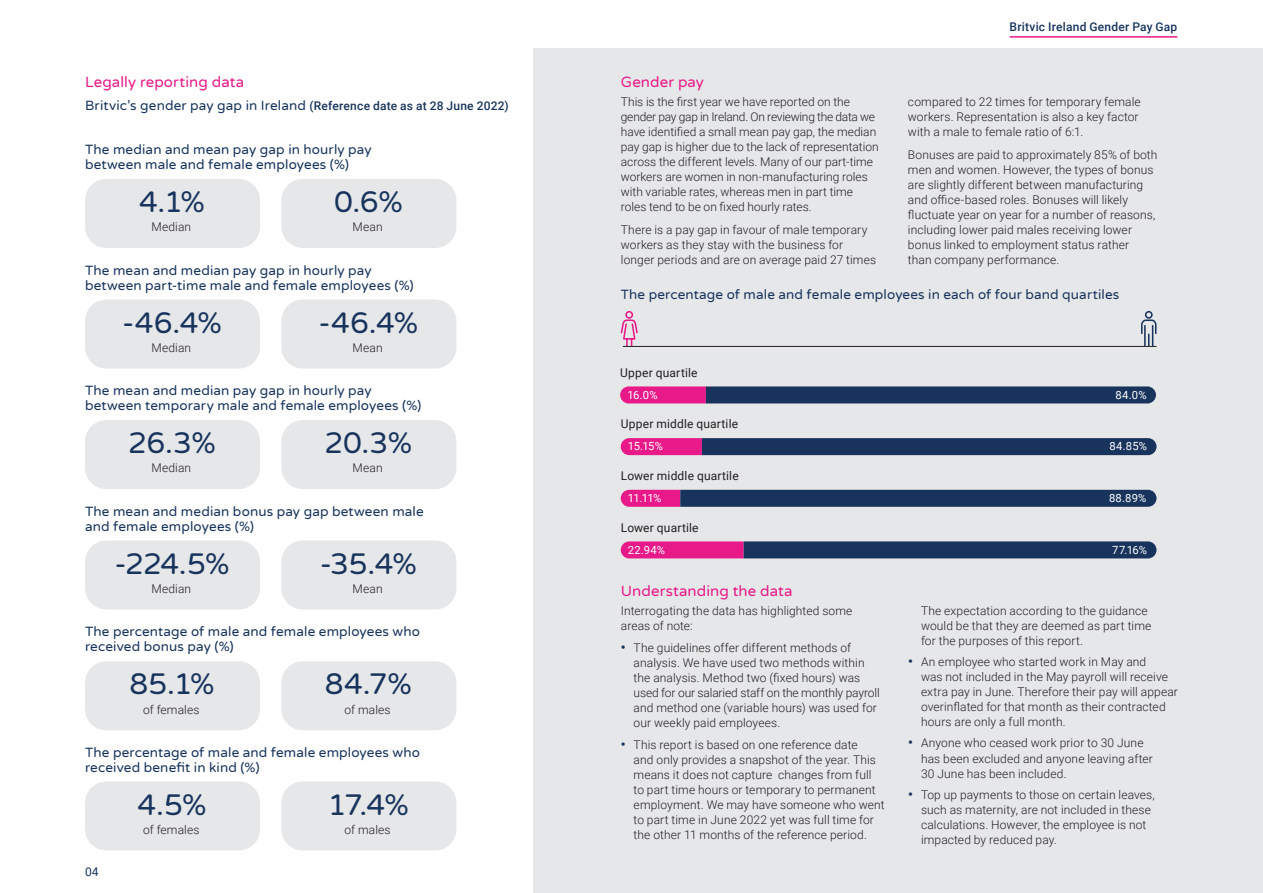
<style>
.page{position:relative;width:1263px;height:893px;background:#fff}
.page>*{position:absolute;margin:0;border:0;box-sizing:border-box;transform-origin:0 0}
.Factoid_Mid_Fig_cent{font:30px "Varela Round";letter-spacing:-.015em;color:#18345d}
.Subhead_1{font:15px "Varela Round";letter-spacing:.005em;color:#e81989}
.Subhead_2{font:13.5px/15px "Varela Round";letter-spacing:.01em;color:#18345d}
.Body_Text{font:300 12px/15px "Roboto";letter-spacing:.01em;color:#231f20}
.Body_text_centred{font:300 12px "Roboto";letter-spacing:.01em;color:#231f20}
.Body_Text-2{font:12px "Roboto";letter-spacing:.015em;color:#231f20}
.Navigation_tab_ON_Fi{font:500 12px "Roboto";letter-spacing:.02em;color:#18345d}
.t1{font:12px "Roboto";color:#18345d}
.Chart_Value{font:11.25px "Roboto";letter-spacing:.015em;color:#fff}
.s1{font-family:"Roboto";font-weight:500;font-size:12px}
.s2{font-weight:700;font-size:13.5px;color:#18345d}
</style>
<div class="page">
<div style="left:533px;top:0;width:730px;height:893px;background:#e6e7e9"></div>
<div style="left:0;top:0;width:1263px;height:48px;background:#fff"></div>
<hr style="left:1009px;top:36px;width:168px;height:2px;background:#e81989">
<div style="left:85px;top:179px;width:175px;height:69px;background:#e6e7e9;border-radius:21px"></div>
<div style="left:281px;top:179px;width:175px;height:69px;background:#e6e7e9;border-radius:21px"></div>
<div style="left:85px;top:300px;width:175px;height:69px;background:#e6e7e9;border-radius:21px"></div>
<div style="left:281px;top:300px;width:175px;height:69px;background:#e6e7e9;border-radius:21px"></div>
<div style="left:85px;top:420px;width:175px;height:69px;background:#e6e7e9;border-radius:21px"></div>
<div style="left:281px;top:420px;width:175px;height:69px;background:#e6e7e9;border-radius:21px"></div>
<div style="left:85px;top:540px;width:175px;height:69px;background:#e6e7e9;border-radius:21px"></div>
<div style="left:281px;top:540px;width:175px;height:69px;background:#e6e7e9;border-radius:21px"></div>
<div style="left:281px;top:661px;width:175px;height:69px;background:#e6e7e9;border-radius:21px"></div>
<div style="left:85px;top:661px;width:175px;height:69px;background:#e6e7e9;border-radius:21px"></div>
<div style="left:281px;top:781px;width:175px;height:69px;background:#e6e7e9;border-radius:21px"></div>
<div style="left:85px;top:781px;width:175px;height:69px;background:#e6e7e9;border-radius:21px"></div>
<svg style="left:620px;top:386px;width:536px;height:17px;background:#3e3668"></svg>
<svg style="left:621px;top:438px;width:535px;height:17px;background:#393265"></svg>
<svg style="left:621px;top:490px;width:535px;height:17px;background:#313464"></svg>
<svg style="left:621px;top:541px;width:535px;height:17px;background:#4c336b"></svg>
<svg style="left:1140px;top:319px;width:17px;height:28px"></svg>
<div style="left:1145px;top:311px;width:8px;height:8px;border:2px solid #18345d;border-radius:50%"></div>
<svg style="left:620px;top:319px;width:18px;height:28px"></svg>
<div style="left:625px;top:311px;width:8px;height:8px;border:2px solid #e81989;border-radius:50%"></div>
<hr style="left:623px;top:346px;width:533px;height:1px;background:#231f20">
<p class="Subhead_1" style="left:85px;top:72px;width:161px">Legally reporting data</p>
<p class="Subhead_2" style="left:85px;top:98px;width:425px">Britvic’s gender pay gap in Ireland <span class="s1">(Reference date as at 28 June 2022)</span></p>
<p class="Subhead_2" style="left:85px;top:141px;width:288px">The median and mean pay gap in hourly pay between male and female employees (%)</p>
<p class="Factoid_Mid_Fig_cent" style="left:139px;top:181px;width:67px">4.1%</p>
<p class="Body_text_centred" style="left:151px;top:219px;width:41px">Median</p>
<p class="Factoid_Mid_Fig_cent" style="left:334px;top:181px;width:70px">0.6%</p>
<p class="Body_text_centred" style="left:353px;top:219px;width:32px">Mean</p>
<p class="Subhead_2" style="left:85px;top:262px;width:330px">The mean and median pay gap in hourly pay between part-time male and female employees (%)</p>
<p class="Factoid_Mid_Fig_cent" style="left:122px;top:302px;width:101px">-46.4%</p>
<p class="Body_text_centred" style="left:151px;top:339px;width:41px">Median</p>
<p class="Factoid_Mid_Fig_cent" style="left:318px;top:302px;width:101px">-46.4%</p>
<p class="Body_text_centred" style="left:353px;top:339px;width:32px">Mean</p>
<p class="Subhead_2" style="left:85px;top:383px;width:338px">The mean and median pay gap in hourly pay between temporary male and female employees (%)</p>
<p class="Factoid_Mid_Fig_cent" style="left:128px;top:422px;width:89px">26.3%</p>
<p class="Body_text_centred" style="left:151px;top:460px;width:41px">Median</p>
<p class="Factoid_Mid_Fig_cent" style="left:324px;top:422px;width:89px">20.3%</p>
<p class="Body_text_centred" style="left:353px;top:460px;width:32px">Mean</p>
<p class="Subhead_2" style="left:85px;top:503px;width:340px">The mean and median bonus pay gap between male and female employees (%)</p>
<p class="Factoid_Mid_Fig_cent" style="left:115px;top:543px;width:116px">-224.5%</p>
<p class="Body_text_centred" style="left:151px;top:580px;width:41px">Median</p>
<p class="Factoid_Mid_Fig_cent" style="left:320px;top:543px;width:98px">-35.4%</p>
<p class="Body_text_centred" style="left:353px;top:580px;width:32px">Mean</p>
<p class="Subhead_2" style="left:85px;top:624px;width:336px">The percentage of male and female employees who received bonus pay (%)</p>
<p class="Factoid_Mid_Fig_cent" style="left:325px;top:664px;width:89px">84.7%</p>
<p class="Body_text_centred" style="left:345px;top:701px;width:47px">of males</p>
<p class="Factoid_Mid_Fig_cent" style="left:130px;top:664px;width:86px">85.1%</p>
<p class="Body_text_centred" style="left:143px;top:701px;width:58px">of females</p>
<p class="Subhead_2" style="left:85px;top:745px;width:336px">The percentage of male and female employees who received benefit in kind (%)</p>
<p class="Factoid_Mid_Fig_cent" style="left:328px;top:784px;width:82px">17.4%</p>
<p class="Body_text_centred" style="left:345px;top:821px;width:47px">of males</p>
<p class="Factoid_Mid_Fig_cent" style="left:137px;top:784px;width:71px">4.5%</p>
<p class="Body_text_centred" style="left:143px;top:821px;width:58px">of females</p>
<p class="t1" style="left:85px;top:863px;width:15px">04</p>
<p class="Subhead_1" style="left:621px;top:72px;width:85px">Gender pay</p>
<p class="Body_Text" style="left:621px;top:94px;width:259px">This is the first year we have reported on the gender pay gap in Ireland. On reviewing the data we have identified a small mean pay gap, the median pay gap is higher due to the lack of representation across the different levels. Many of our part-time workers are women in non-manufacturing roles with variable rates, whereas men in part time roles tend to be on fixed hourly rates.</p>
<p class="Body_Text" style="left:621px;top:221px;width:257px">There is a pay gap in favour of male temporary workers as they stay with the business for longer periods and are on average paid 27 times</p>
<p class="Navigation_tab_ON_Fi" style="left:1009px;top:18px;width:169px">Britvic Ireland Gender Pay Gap</p>
<p class="Body_Text" style="left:908px;top:94px;width:234px">compared to 22 times for temporary female workers. Representation is also a key factor with a male to female ratio of 6:1.</p>
<p class="Body_Text" style="left:908px;top:146px;width:251px">Bonuses are paid to approximately 85% of both men and women. However, the types of bonus are slightly different between manufacturing and office-based roles. Bonuses will likely fluctuate year on year for a number of reasons, including lower paid males receiving lower bonus linked to employment status rather<br>than company performance.</p>
<p class="Subhead_2" style="left:621px;top:286px;width:500px">The percentage of male and female employees in each of four band quartiles</p>
<p class="Body_Text-2" style="left:620px;top:364px;width:79px">Upper quartile</p>
<p class="Chart_Value" style="left:627px;top:387px;width:32px">16.0%</p>
<p class="Chart_Value" style="left:1115px;top:387px;width:33px">84.0%</p>
<p class="Body_Text-2" style="left:621px;top:416px;width:119px">Upper middle quartile</p>
<p class="Chart_Value" style="left:628px;top:438px;width:37px">15.15%</p>
<p class="Chart_Value" style="left:1109px;top:438px;width:39px">84.85%</p>
<p class="Body_Text-2" style="left:621px;top:467px;width:119px">Lower middle quartile</p>
<p class="Chart_Value" style="left:628px;top:490px;width:35px">11.11%</p>
<p class="Chart_Value" style="left:1109px;top:490px;width:39px">88.89%</p>
<p class="Body_Text-2" style="left:621px;top:519px;width:79px">Lower quartile</p>
<p class="Chart_Value" style="left:628px;top:542px;width:39px">22.94%</p>
<p class="Chart_Value" style="left:1112px;top:542px;width:36px">77.16%</p>
<p class="Subhead_1" style="left:621px;top:580px;width:173px">Understanding the data</p>
<p class="Body_Text" style="left:621px;top:602px;width:233px">Interrogating the data has highlighted some areas of note:</p>
<p class="Body_Text" style="left:634px;top:640px;width:248px;text-indent:-13px"><span class="s2">•</span> The guidelines offer different methods of analysis. We have used two methods within the analysis. Method two (fixed hours) was used for our salaried staff on the monthly payroll and method one (variable hours) was used for our weekly paid employees.</p>
<p class="Body_Text" style="left:634px;top:736px;width:253px;text-indent:-13px"><span class="s2">•</span> This report is based on one reference date<br>and only provides a snapshot of the year. This means it does not capture changes from full to part time hours or temporary to permanent employment. We may have someone who went to part time in June 2022 yet was full time for the other 11 months of the reference period.</p>
<p class="Body_Text" style="left:921px;top:602px;width:232px">The expectation according to the guidance would be that they are deemed as part time for the purposes of this report.</p>
<p class="Body_Text" style="left:921px;top:654px;width:258px;text-indent:-13px"><span class="s2">•</span> An employee who started work in May and<br>was not included in the May payroll will receive extra pay in June. Therefore their pay will appear overinflated for that month as their contracted hours are only a full month.</p>
<p class="Body_Text" style="left:921px;top:735px;width:233px;text-indent:-13px"><span class="s2">•</span> Anyone who ceased work prior to 30 June has been excluded and anyone leaving after<br>30 June has been included.</p>
<p class="Body_Text" style="left:921px;top:787px;width:235px;text-indent:-13px"><span class="s2">•</span> Top up payments to those on certain leaves, such as maternity, are not included in these calculations. However, the employee is not impacted by reduced pay.</p>
</div>
